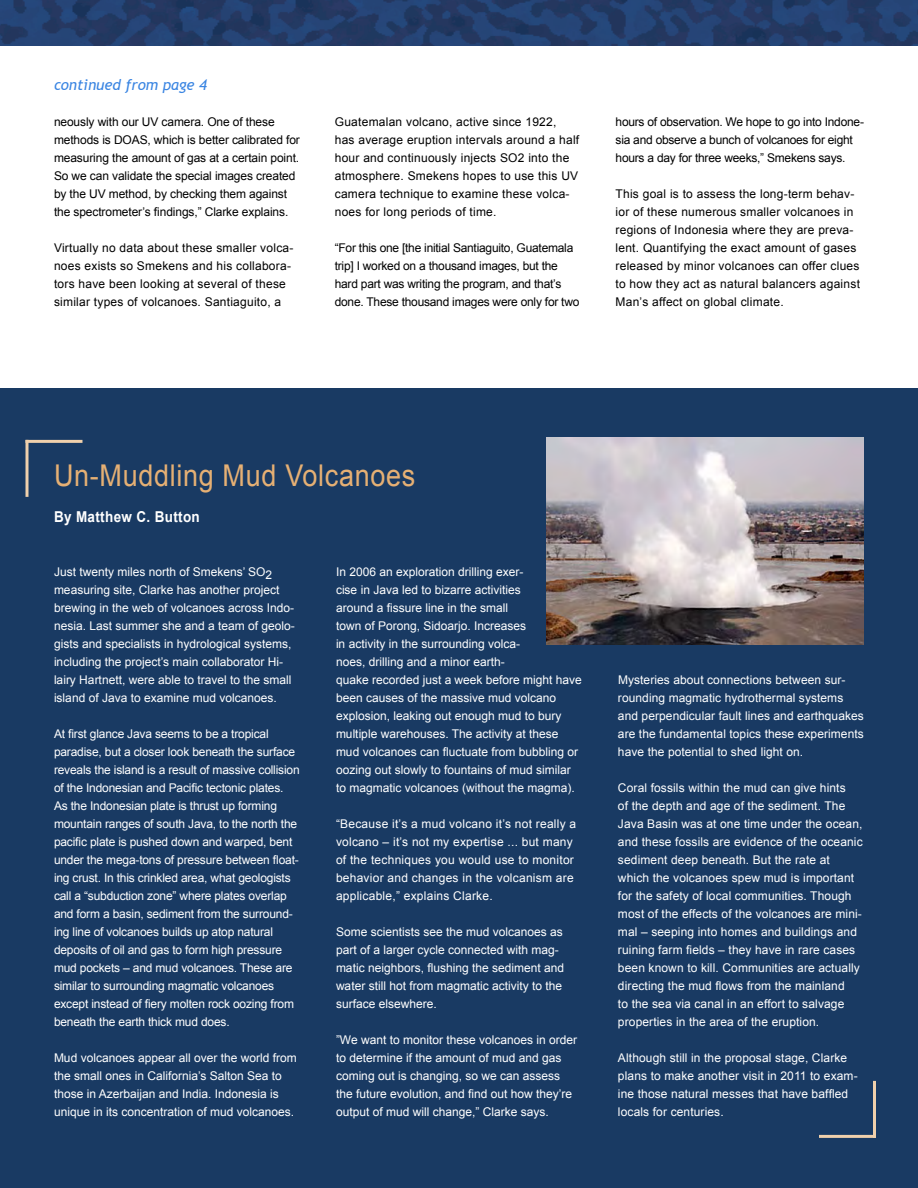
<style>
.page{position:relative;width:918px;height:1188px;background:#fff}
.page>*{position:absolute;margin:0;border:0;box-sizing:border-box;transform-origin:0 0}
.t1{font:30px "Arial";letter-spacing:.025em;color:#e6b074;scale:.9 1}
.t2{font:italic 15px "Trebuchet MS";color:#3a85e2}
.t3{font:700 15px "Arial";letter-spacing:.025em;color:#fff;scale:.9 1}
.Body{font:12px/18px "Arial";color:#fff}
.Body-2{font:12px/18px "Arial";letter-spacing:.02em;color:#000}
.Body-3{font:12px/18px "Arial";letter-spacing:-.02em;color:#000}
.Body-4{font:12px/18px "Arial";letter-spacing:-.01em;color:#000}
.Body-5{font:12px/18px "Arial";letter-spacing:.02em;color:#fff}
.s1{font-style:inherit}
</style>
<div class="page">
<div style="left:0;top:388px;width:918px;height:800px;background:#193a63"></div>
<img style="left:0;top:0;width:918px;height:46px">
<hr style="left:26px;top:441px;width:2px;height:54px;background:#f0d0ac">
<hr style="left:27px;top:440px;width:54px;height:3px;background:#f0d0ac">
<img style="left:546px;top:438px;width:318px;height:206px">
<hr style="left:873px;top:1082px;width:3px;height:54px;background:#f0d0ac">
<hr style="left:820px;top:1135px;width:54px;height:3px;background:#f0d0ac">
<p class="t2" style="left:54px;top:76px;width:154px">continued from page 4</p>
<p class="Body-4" style="left:54px;top:113px;width:247px">neously with our UV camera. One of these methods is DOAS, which is better calibrated for measuring the amount of gas at a certain point.<br>So we can validate the special images created by the UV method, by checking them against the spectrometer’s findings,” Clarke explains.</p>
<p class="Body-2" style="left:54px;top:239px;width:241px">Virtually no data about these smaller volca&shy;noes exists so Smekens and his collabora&shy;tors have been looking at several of these similar types of volcanoes. Santiaguito, a</p>
<p class="Body-2" style="left:335px;top:113px;width:246px">Guatemalan volcano, active since 1922, has average eruption intervals around a half hour and continuously injects SO2 into the atmosphere. Smekens hopes to use this UV camera technique to examine these volca&shy;noes for long periods of time.</p>
<p class="Body-3" style="left:335px;top:239px;width:246px">“For this one [the initial Santiaguito, Guatemala trip] I worked on a thousand images, but the hard part was writing the program, and that’s done. These thousand images were only for two</p>
<p class="Body-3" style="left:616px;top:113px;width:250px">hours of observation. We hope to go into Indone&shy;sia and observe a bunch of volcanoes for eight hours a day for three weeks,” Smekens says.</p>
<p class="Body-2" style="left:616px;top:185px;width:246px">This goal is to assess the long-term behav&shy;ior of these numerous smaller volcanoes in regions of Indonesia where they are preva&shy;lent. Quantifying the exact amount of gases released by minor volcanoes can offer clues to how they act as natural balancers against Man’s affect on global climate.</p>
<p class="t1" style="left:54px;top:456px;width:403px">Un-Muddling Mud Volcanoes</p>
<p class="t3" style="left:54px;top:507px;width:164px">By Matthew C. Button</p>
<p class="Body" style="left:54px;top:563px;width:242px">Just twenty miles north of Smekens’ SO<span class="s1">2 </span>measuring site, Clarke has another project brewing in the web of volcanoes across Indo&shy;nesia. Last summer she and a team of geolo&shy;gists and specialists in hydrological systems, including the project’s main collaborator Hi&shy;lairy Hartnett, were able to travel to the small island of Java to examine mud volcanoes.</p>
<p class="Body" style="left:54px;top:725px;width:247px">At first glance Java seems to be a tropical paradise, but a closer look beneath the surface reveals the island is a result of massive collision of the Indonesian and Pacific tectonic plates.<br>As the Indonesian plate is thrust up forming mountain ranges of south Java, to the north the pacific plate is pushed down and warped, bent under the mega-tons of pressure between float&shy;ing crust. In this crinkled area, what geologists call a “subduction zone” where plates overlap and form a basin, sediment from the surround&shy;ing line of volcanoes builds up atop natural deposits of oil and gas to form high pressure mud pockets – and mud volcanoes. These are similar to surrounding magmatic volcanoes except instead of fiery molten rock oozing from beneath the earth thick mud does.</p>
<p class="Body" style="left:54px;top:1049px;width:244px">Mud volcanoes appear all over the world from the small ones in California’s Salton Sea to those in Azerbaijan and India. Indonesia is unique in its concentration of mud volcanoes.</p>
<p class="Body" style="left:336px;top:563px;width:247px">In 2006 an exploration drilling exer-<br>cise in Java led to bizarre activities<br>around a fissure line in the small<br>town of Porong, Sidoarjo. Increases<br>in activity in the surrounding volca-<br>noes, drilling and a minor earth-<br>quake recorded just a week before might have been causes of the massive mud volcano explosion, leaking out enough mud to bury multiple warehouses. The activity at these mud volcanoes can fluctuate from bubbling or oozing out slowly to fountains of mud similar to magmatic volcanoes (without the magma).</p>
<p class="Body-5" style="left:336px;top:815px;width:242px">“Because it’s a mud volcano it’s not really a volcano – it’s not my expertise ... but many of the techniques you would use to monitor behavior and changes in the volcanism are applicable,” explains Clarke.</p>
<p class="Body" style="left:336px;top:923px;width:230px">Some scientists see the mud volcanoes as part of a larger cycle connected with mag&shy;matic neighbors, flushing the sediment and water still hot from magmatic activity to the surface elsewhere.</p>
<p class="Body" style="left:336px;top:1031px;width:243px">”We want to monitor these volcanoes in order to determine if the amount of mud and gas coming out is changing, so we can assess the future evolution, and find out how they’re output of mud will change,” Clarke says.</p>
<p class="Body" style="left:618px;top:671px;width:247px">Mysteries about connections between sur&shy;rounding magmatic hydrothermal systems and perpendicular fault lines and earthquakes are the fundamental topics these experiments have the potential to shed light on.</p>
<p class="Body" style="left:618px;top:779px;width:246px">Coral fossils within the mud can give hints<br>of the depth and age of the sediment. The Java Basin was at one time under the ocean, and these fossils are evidence of the oceanic sediment deep beneath. But the rate at which the volcanoes spew mud is important for the safety of local communities. Though most of the effects of the volcanoes are mini&shy;mal – seeping into homes and buildings and ruining farm fields – they have in rare cases been known to kill. Communities are actually directing the mud flows from the mainland<br>to the sea via canal in an effort to salvage properties in the area of the eruption.</p>
<p class="Body" style="left:618px;top:1049px;width:241px">Although still in the proposal stage, Clarke plans to make another visit in 2011 to exam&shy;ine those natural messes that have baffled locals for centuries.</p>
</div>
